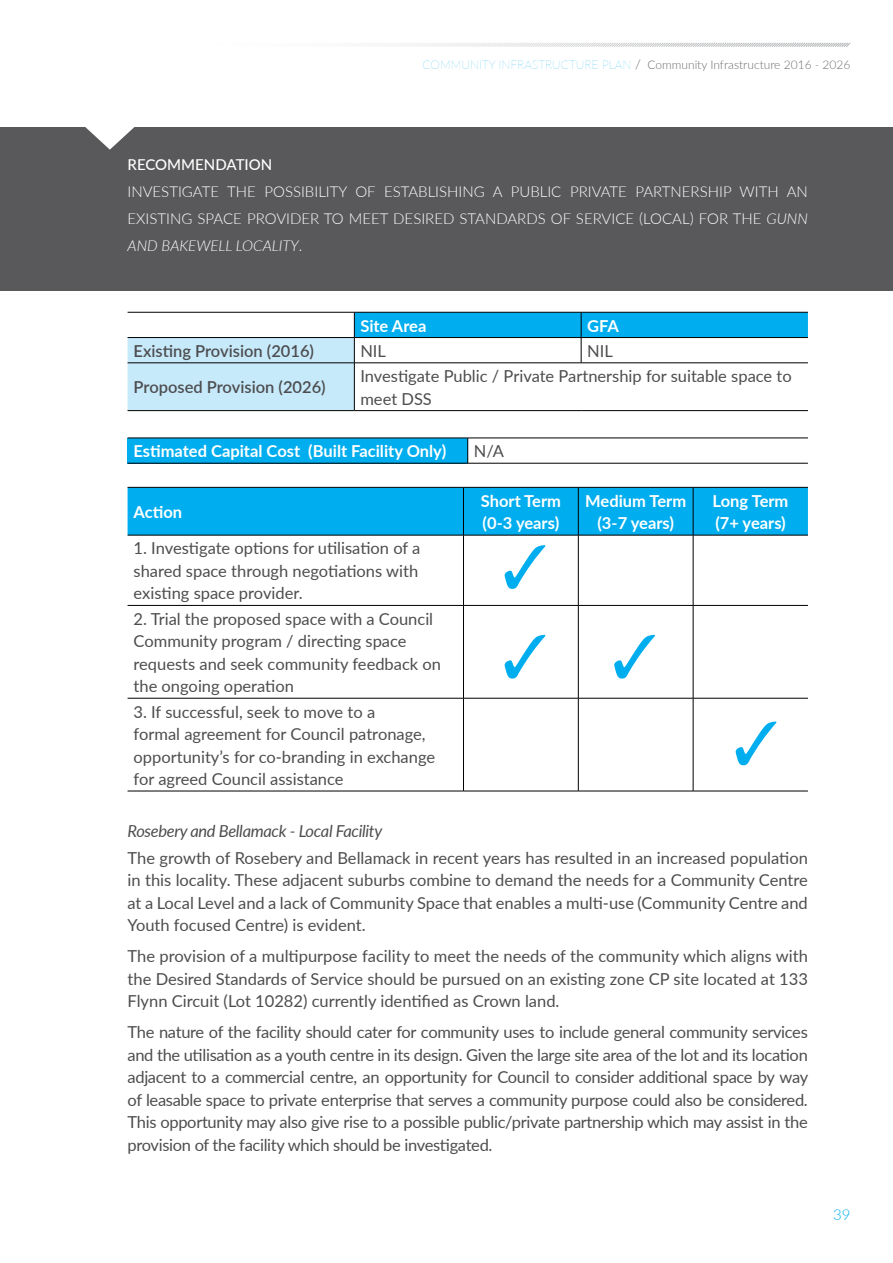
<style>
.page{position:relative;width:893px;height:1263px;background:#fff}
.page>*{position:absolute;margin:0;border:0;box-sizing:border-box;transform-origin:0 0}
.t1{font:16.5px/22.5px "Lato";color:#4d4d4f}
.t2{font:700 16.5px/22.5px "Lato";color:#fff}
.t3{font:600 16.5px "Lato";color:#4d4d4f}
.t4{font:italic 16.5px "Lato";letter-spacing:-.02em;color:#4d4d4f}
.t5{font:300 15px/27px "Lato";color:#fff;text-align:justify}
.t6{font:500 15px "Lato";color:#fff}
.t7{font:300 15px "Lato";color:#00aeef}
.t8{font:300 12px "Lato";color:#6d6e71}
.s1{font-weight:100;color:#00aeef}
.s2{font-size:13.5px}
.s3{font-style:italic}
</style>
<div class="page">
<svg style="left:367px;top:42px;width:484px;height:5px"></svg>
<div style="left:0;top:127px;width:893px;height:164px;background:#59595b"></div>
<svg style="left:128px;top:312px;width:680px;height:98px"></svg>
<hr style="left:128px;top:363px;width:226px;height:1px;background:#000">
<hr style="left:354px;top:363px;width:227px;height:1px;background:#000">
<hr style="left:354px;top:363px;width:1px;height:47px;background:#000">
<hr style="left:581px;top:363px;width:227px;height:1px;background:#000">
<hr style="left:128px;top:410px;width:226px;height:1px;background:#000">
<hr style="left:354px;top:410px;width:227px;height:1px;background:#000">
<hr style="left:581px;top:410px;width:227px;height:1px;background:#000">
<div style="left:128px;top:438px;width:340px;height:25px;background:#00aeef"></div>
<hr style="left:128px;top:438px;width:340px;height:1px;background:#000">
<hr style="left:468px;top:438px;width:340px;height:1px;background:#000">
<svg style="left:467px;top:438px;width:1px;height:25px"></svg>
<hr style="left:128px;top:463px;width:340px;height:1px;background:#000">
<hr style="left:468px;top:463px;width:340px;height:1px;background:#000">
<div style="left:128px;top:488px;width:680px;height:47px;background:#00aeef"></div>
<hr style="left:128px;top:487px;width:335px;height:1px;background:#000">
<hr style="left:463px;top:487px;width:115px;height:1px;background:#000">
<hr style="left:463px;top:487px;width:1px;height:48px;background:#000">
<hr style="left:578px;top:487px;width:115px;height:1px;background:#000">
<hr style="left:578px;top:487px;width:1px;height:48px;background:#000">
<hr style="left:693px;top:487px;width:115px;height:1px;background:#000">
<hr style="left:128px;top:535px;width:335px;height:1px;background:#000">
<hr style="left:463px;top:535px;width:115px;height:1px;background:#000">
<hr style="left:463px;top:535px;width:1px;height:70px;background:#000">
<hr style="left:578px;top:535px;width:115px;height:1px;background:#000">
<hr style="left:578px;top:535px;width:1px;height:70px;background:#000">
<hr style="left:693px;top:535px;width:115px;height:1px;background:#000">
<hr style="left:128px;top:605px;width:335px;height:1px;background:#000">
<hr style="left:463px;top:605px;width:115px;height:1px;background:#000">
<hr style="left:463px;top:606px;width:1px;height:92px;background:#000">
<hr style="left:578px;top:605px;width:115px;height:1px;background:#000">
<hr style="left:578px;top:606px;width:1px;height:92px;background:#000">
<hr style="left:693px;top:605px;width:115px;height:1px;background:#000">
<hr style="left:128px;top:698px;width:335px;height:1px;background:#000">
<hr style="left:463px;top:698px;width:115px;height:1px;background:#000">
<hr style="left:463px;top:698px;width:1px;height:93px;background:#000">
<hr style="left:578px;top:698px;width:115px;height:1px;background:#000">
<hr style="left:578px;top:698px;width:1px;height:93px;background:#000">
<hr style="left:693px;top:698px;width:115px;height:1px;background:#000">
<hr style="left:128px;top:791px;width:335px;height:1px;background:#000">
<hr style="left:463px;top:791px;width:115px;height:1px;background:#000">
<hr style="left:578px;top:791px;width:115px;height:1px;background:#000">
<hr style="left:693px;top:791px;width:115px;height:1px;background:#000">
<hr style="left:693px;top:487px;width:1px;height:48px;background:#000">
<hr style="left:693px;top:535px;width:1px;height:70px;background:#000">
<hr style="left:693px;top:606px;width:1px;height:92px;background:#000">
<hr style="left:693px;top:698px;width:1px;height:93px;background:#000">
<svg style="left:85px;top:127px;width:50px;height:23px"></svg>
<svg style="left:505px;top:545px;width:40px;height:44px"></svg>
<svg style="left:505px;top:635px;width:40px;height:43px"></svg>
<svg style="left:614px;top:635px;width:41px;height:43px"></svg>
<svg style="left:736px;top:721px;width:40px;height:44px"></svg>
<p class="t8" style="left:422px;top:57px;width:429px"><span class="s1">COMMUNITY INFRASTRUCTURE PLAN</span> <span class="s2">/</span> Community Infrastructure 2016 - 2026</p>
<p class="t6" style="left:128px;top:153px;width:146px">RECOMMENDATION</p>
<p class="t5" style="left:128px;top:177px;width:682px">INVESTIGATE THE POSSIBILITY OF ESTABLISHING A PUBLIC PRIVATE PARTNERSHIP WITH AN EXISTING SPACE PROVIDER TO MEET DESIRED STANDARDS OF SERVICE (LOCAL) FOR THE <span class="s3">GUNN AND BAKEWELL LOCALITY</span>.</p>
<p class="t2" style="left:360px;top:314px;width:68px">Site Area</p>
<p class="t2" style="left:587px;top:314px;width:33px">GFA</p>
<p class="t3" style="left:134px;top:339px;width:182px">Existing Provision (2016)</p>
<p class="t1" style="left:360px;top:339px;width:27px">NIL</p>
<p class="t1" style="left:587px;top:339px;width:27px">NIL</p>
<p class="t3" style="left:134px;top:375px;width:194px">Proposed Provision (2026)</p>
<p class="t1" style="left:360px;top:364px;width:433px">Investigate Public / Private Partnership for suitable space to meet DSS</p>
<p class="t2" style="left:134px;top:439px;width:314px">Estimated Capital Cost (Built Facility Only)</p>
<p class="t1" style="left:474px;top:439px;width:32px">N/A</p>
<p class="t2" style="left:134px;top:500px;width:50px">Action</p>
<p class="t2" style="left:481px;top:489px;width:82px">Short Term (0-3 years)</p>
<p class="t2" style="left:585px;top:489px;width:103px;text-align:center">Medium Term (3-7 years)</p>
<p class="t2" style="left:713px;top:489px;width:77px">Long Term (7+ years)</p>
<p class="t1" style="left:134px;top:536px;width:288px">1. Investigate options for utilisation of a shared space through negotiations with existing space provider.</p>
<p class="t1" style="left:134px;top:607px;width:309px">2. Trial the proposed space with a Council Community program / directing space requests and seek community feedback on the ongoing operation</p>
<p class="t1" style="left:134px;top:700px;width:303px">3. If successful, seek to move to a<br>formal agreement for Council patronage, opportunity’s for co-branding in exchange for agreed Council assistance</p>
<p class="t4" style="left:128px;top:819px;width:256px">Rosebery and Bellamack - Local Facility</p>
<p class="t1" style="left:128px;top:846px;width:682px;text-align:justify">The growth of Rosebery and Bellamack in recent years has resulted in an increased population in this locality. These adjacent suburbs combine to demand the needs for a Community Centre at a Local Level and a lack of Community Space that enables a multi-use (Community Centre and Youth focused Centre) is evident.</p>
<p class="t1" style="left:128px;top:944px;width:682px;text-align:justify">The provision of a multipurpose facility to meet the needs of the community which aligns with the Desired Standards of Service should be pursued on an existing zone CP site located at 133<br>Flynn Circuit (Lot 10282) currently identified as Crown land.</p>
<p class="t1" style="left:128px;top:1020px;width:682px;text-align:justify">The nature of the facility should cater for community uses to include general community services and the utilisation as a youth centre in its design. Given the large site area of the lot and its location adjacent to a commercial centre, an opportunity for Council to consider additional space by way of leasable space to private enterprise that serves a community purpose could also be considered.<br>This opportunity may also give rise to a possible public/private partnership which may assist in the provision of the facility which should be investigated.</p>
<p class="t7" style="left:833px;top:1204px;width:19px">39</p>
</div>
